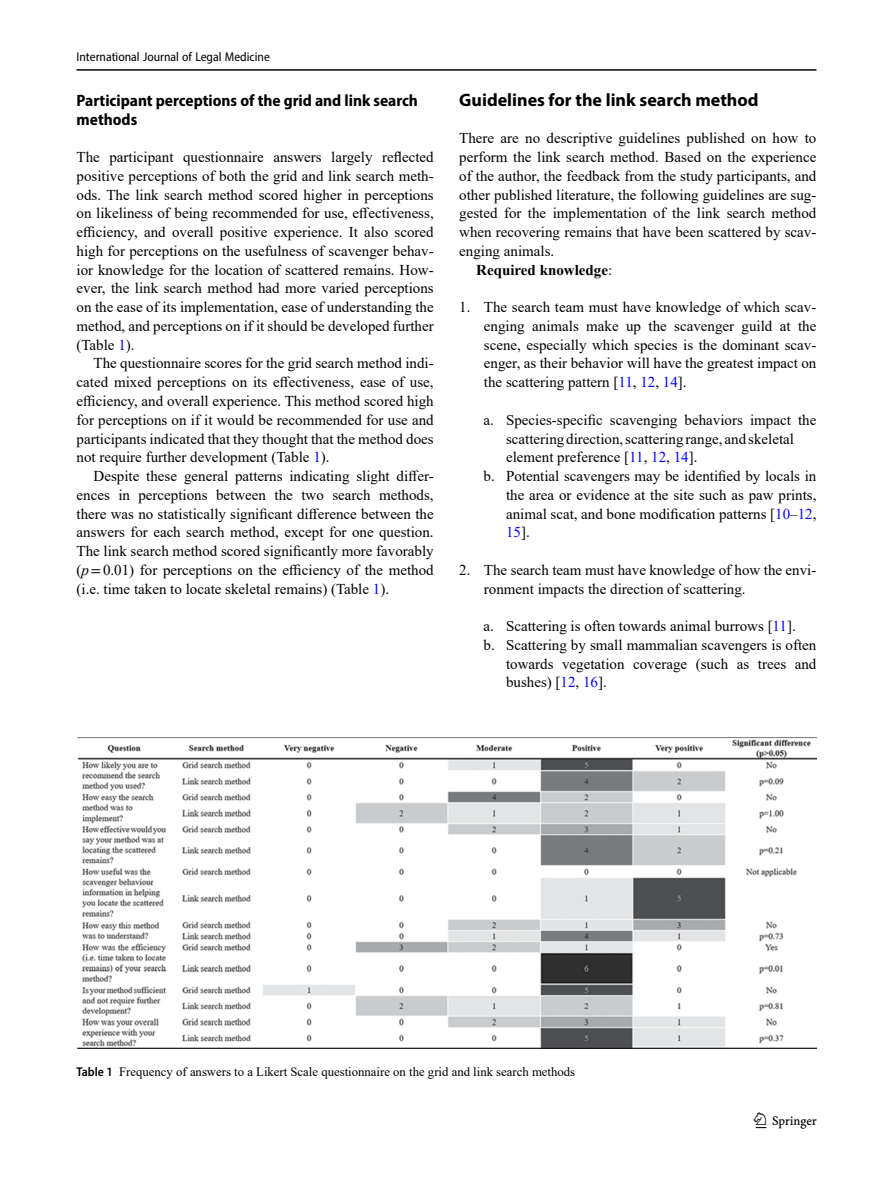
<style>
.page{position:relative;width:893px;height:1187px;background:#fff}
.page>*{position:absolute;margin:0;border:0;box-sizing:border-box;transform-origin:0 0}
.t1{font:22.5px "Springnew";color:#000}
.Head_1{font:700 18px "Myriad Pro";color:#000}
.Head_2{font:700 semi-condensed 16.5px/18.8px "Myriad Pro";color:#000}
.Body_Text{font:15px/18.8px "Times New Roman";color:#000;text-align:justify}
.Body_Text_Indent{font:15px/18.8px "Times New Roman";color:#000;text-align:justify}
.Ordered_L2{font:15px/18.8px "Times New Roman";color:#000;text-align:justify}
.Ordered_L1{font:15px/18.8px "Times New Roman";color:#000;text-align:justify}
.Body_Text_Indent-2{font:700 15px "Times New Roman";color:#000}
.Figure_Caption{font:12.75px "Times New Roman";color:#000}
.t2{font:semi-condensed 12.75px "Myriad Pro";color:#000}
.s1{color:#00f}
.s2{font-style:italic}
.s3{font-family:"STIX"}
.s4{font-weight:400}
.s5{font-family:"Myriad Pro";font-weight:600;font-stretch:semi-condensed}
</style>
<div class="page">
<hr style="left:77px;top:69px;width:739px;height:2px;background:#000">
<img style="left:77px;top:737px;width:739px;height:311px">
<p class="t2" style="left:77px;top:49px;width:195px">International Journal of Legal Medicine</p>
<p class="Head_2" style="left:77px;top:90px;width:343px">Participant perceptions of the grid and link search methods</p>
<p class="Body_Text" style="left:77px;top:147px;width:359px">The participant questionnaire answers largely reflected positive perceptions of both the grid and link search meth&shy;ods. The link search method scored higher in perceptions on likeliness of being recommended for use, effectiveness, efficiency, and overall positive experience. It also scored high for perceptions on the usefulness of scavenger behav&shy;ior knowledge for the location of scattered remains. How&shy;ever, the link search method had more varied perceptions on the ease of its implementation, ease of understanding the method, and perceptions on if it should be developed further (Table <span class="s1">1</span>).</p>
<p class="Body_Text_Indent" style="left:77px;top:353px;width:359px;text-indent:17px">The questionnaire scores for the grid search method indi&shy;cated mixed perceptions on its effectiveness, ease of use, efficiency, and overall experience. This method scored high for perceptions on if it would be recommended for use and participants indicated that they thought that the method does not require further development (Table <span class="s1">1</span>).</p>
<p class="Body_Text_Indent" style="left:77px;top:466px;width:359px;text-indent:17px">Despite these general patterns indicating slight differ&shy;ences in perceptions between the two search methods, there was no statistically significant difference between the answers for each search method, except for one question.<br>The link search method scored significantly more favorably (<span class="s2">p</span><span class="s3">=</span>0.01) for perceptions on the efficiency of the method (i.e. time taken to locate skeletal remains) (Table <span class="s1">1</span>).</p>
<p class="Head_1" style="left:459px;top:88px;width:301px">Guidelines for the link search method</p>
<p class="Body_Text" style="left:459px;top:128px;width:359px">There are no descriptive guidelines published on how to perform the link search method. Based on the experience of the author, the feedback from the study participants, and other published literature, the following guidelines are sug&shy;gested for the implementation of the link search method when recovering remains that have been scattered by scav&shy;enging animals.</p>
<p class="Body_Text_Indent-2" style="left:476px;top:259px;width:137px">Required knowledge<span class="s4">:</span></p>
<p class="Ordered_L1" style="left:484px;top:297px;width:334px;text-indent:-25px">1. The search team must have knowledge of which scav&shy;enging animals make up the scavenger guild at the scene, especially which species is the dominant scav&shy;enger, as their behavior will have the greatest impact on the scattering pattern [<span class="s1">11</span>, <span class="s1">12</span>, <span class="s1">14</span>].</p>
<p class="Ordered_L2" style="left:506px;top:410px;width:312px;text-align:left;text-indent:-22px">a. Species-specific scavenging behaviors impact the scattering direction, scattering range, and skeletal element preference [<span class="s1">11</span>, <span class="s1">12</span>, <span class="s1">14</span>].</p>
<p class="Ordered_L2" style="left:506px;top:466px;width:312px;text-indent:-22px">b. Potential scavengers may be identified by locals in the area or evidence at the site such as paw prints, animal scat, and bone modification patterns [<span class="s1">10</span>–<span class="s1">12</span>, <span class="s1">15</span>].</p>
<p class="Ordered_L1" style="left:484px;top:560px;width:334px;text-indent:-25px">2. The search team must have knowledge of how the envi&shy;ronment impacts the direction of scattering.</p>
<p class="Ordered_L2" style="left:484px;top:616px;width:314px">a. Scattering is often towards animal burrows [<span class="s1">11</span>].</p>
<p class="Ordered_L2" style="left:506px;top:635px;width:312px;text-indent:-22px">b. Scattering by small mammalian scavengers is often towards vegetation coverage (such as trees and bushes) [<span class="s1">12</span>, <span class="s1">16</span>].</p>
<p class="Figure_Caption" style="left:77px;top:1062px;width:500px"><span class="s5">Table 1</span> Frequency of answers to a Likert Scale questionnaire on the grid and link search methods</p>
<h1 class="t1" style="left:756px;top:1107px;width:63px">1 3</h1>
</div>
